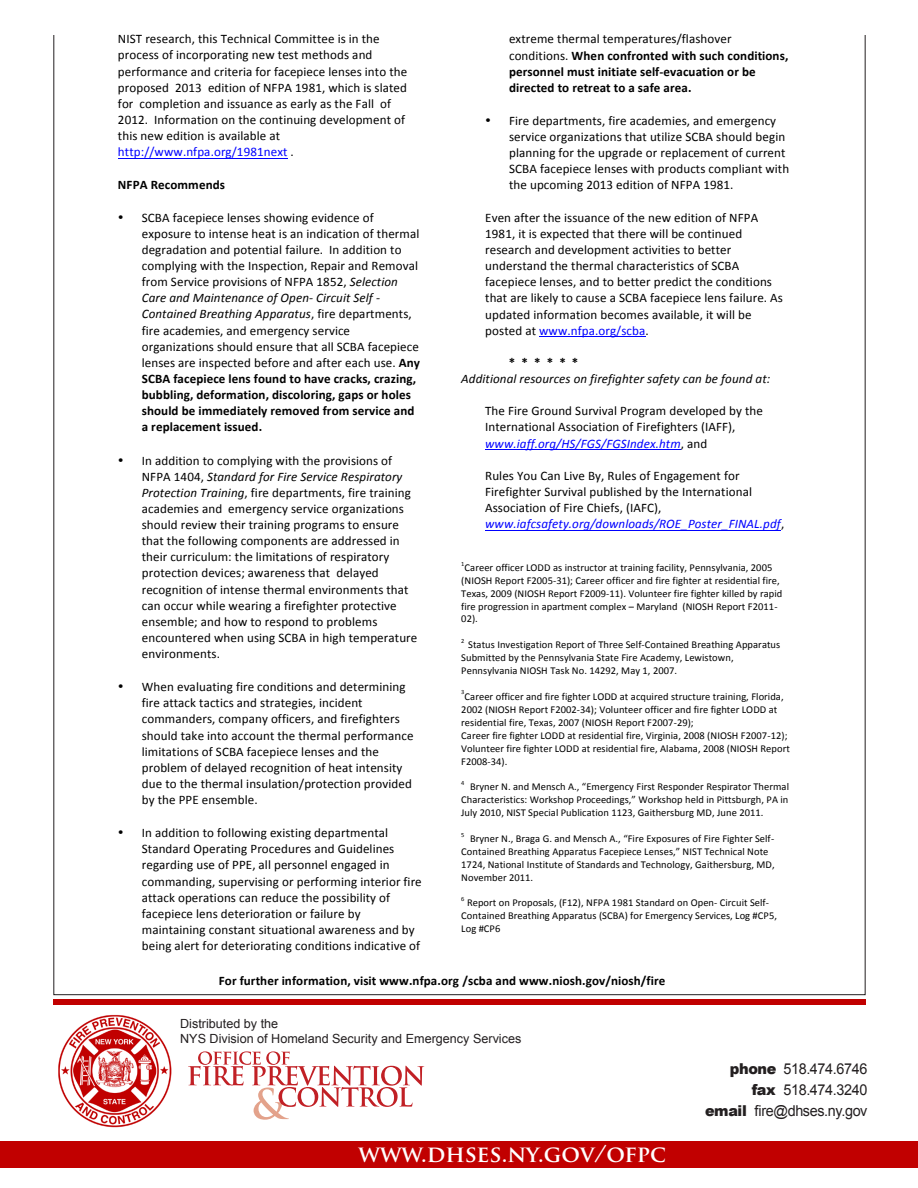
<style>
.page{position:relative;width:918px;height:1188px;background:#fff}
.page>*{position:absolute;margin:0;border:0;box-sizing:border-box;transform-origin:0 0}
.t1{font:700 22.5px "Trajan Pro";color:#fff}
.t2{font:15px/21px "Arial";letter-spacing:-.025em;color:#231f20;text-align:right;scale:.96 1}
.t3{font:13.05px/16px "Calibri";letter-spacing:.01em;color:#000}
.t4{font:700 13.05px/16.2px "Calibri";letter-spacing:.01em;color:#000}
.t5{font:italic 13.05px "Calibri";letter-spacing:.005em;color:#000}
.t6{font:12.6px/14.5px "Arial";color:#231f20}
.t7{font:10.5px/12.9px "Calibri";letter-spacing:.005em;color:#000}
.t8{font:6.3px "Calibri";color:#000}
.s1{color:#00f}
.s2{font-style:italic}
.s3{font-weight:700}
.s4{font-weight:400}
.s5{font-style:italic;color:#00f}
.s6{font-weight:900}
</style>
<div class="page">
<div style="left:53px;top:999px;width:813px;height:6px;background:#c10000"></div>
<div style="left:0;top:1142px;width:918px;height:26px;background:#c10000"></div>
<svg style="left:188px;top:1051px;width:236px;height:69px"></svg>
<img style="left:58px;top:1014px;width:114px;height:114px">
<hr style="left:118px;top:158px;width:169px;height:1px;background:#00f">
<hr style="left:539px;top:337px;width:106px;height:1px;background:#00f">
<hr style="left:485px;top:450px;width:196px;height:1px;background:#00f">
<hr style="left:485px;top:530px;width:296px;height:1px;background:#00f">
<p class="t3" style="left:118px;top:31px;width:291px">NIST research, this Technical Committee is in the process of incorporating new test methods and performance and criteria for facepiece lenses into the proposed 2013 edition of NFPA 1981, which is slated for completion and issuance as early as the Fall of 2012. Information on the continuing development of this new edition is available at <span class="s1">http://www.nfpa.org/1981next</span> .</p>
<p class="t4" style="left:118px;top:176px;width:109px">NFPA Recommends</p>
<p class="t3" style="left:142px;top:209px;width:280px;text-indent:-24px">• SCBA facepiece lenses showing evidence of exposure to intense heat is an indication of thermal degradation and potential failure. In addition to complying with the Inspection, Repair and Removal from Service provisions of NFPA 1852, <span class="s2">Selection Care and Maintenance of Open--‐ Circuit Self --‐ Contained Breathing Apparatus</span>, fire departments, fire academies, and emergency service organizations should ensure that all SCBA facepiece lenses are inspected before and after each use. <span class="s3">Any SCBA facepiece lens found to have cracks, crazing, bubbling, deformation, discoloring, gaps or holes should be immediately removed from service and a replacement issued.</span></p>
<p class="t3" style="left:142px;top:452px;width:277px;text-indent:-24px">• In addition to complying with the provisions of NFPA 1404, <span class="s2">Standard for Fire Service Respiratory Protection Training</span>, fire departments, fire training academies and emergency service organizations should review their training programs to ensure that the following components are addressed in their curriculum: the limitations of respiratory protection devices; awareness that delayed recognition of intense thermal environments that can occur while wearing a firefighter protective ensemble; and how to respond to problems encountered when using SCBA in high temperature environments.</p>
<p class="t3" style="left:142px;top:679px;width:273px;text-indent:-24px">• When evaluating fire conditions and determining fire attack tactics and strategies, incident commanders, company officers, and firefighters should take into account the thermal performance limitations of SCBA facepiece lenses and the problem of delayed recognition of heat intensity due to the thermal insulation/protection provided by the PPE ensemble.</p>
<p class="t3" style="left:142px;top:825px;width:281px;text-indent:-24px">• In addition to following existing departmental Standard Operating Procedures and Guidelines regarding use of PPE, all personnel engaged in commanding, supervising or performing interior fire attack operations can reduce the possibility of facepiece lens deterioration or failure by maintaining constant situational awareness and by being alert for deteriorating conditions indicative of</p>
<p class="t4" style="left:509px;top:31px;width:281px"><span class="s4">extreme thermal temperatures/flashover conditions.</span> When confronted with such conditions, personnel must initiate self--‐evacuation or be directed to retreat to a safe area.</p>
<p class="t3" style="left:509px;top:113px;width:282px;text-indent:-24px">• Fire departments, fire academies, and emergency service organizations that utilize SCBA should begin planning for the upgrade or replacement of current SCBA facepiece lenses with products compliant with the upcoming 2013 edition of NFPA 1981.</p>
<p class="t3" style="left:485px;top:209px;width:299px">Even after the issuance of the new edition of NFPA 1981, it is expected that there will be continued research and development activities to better understand the thermal characteristics of SCBA facepiece lenses, and to better predict the conditions that are likely to cause a SCBA facepiece lens failure. As updated information becomes available, it will be posted at <span class="s1">www.nfpa.org/scba</span>.</p>
<p class="t4" style="left:509px;top:354px;width:71px">* * * * * *</p>
<p class="t5" style="left:461px;top:370px;width:311px">Additional resources on firefighter safety can be found at:</p>
<p class="t3" style="left:485px;top:403px;width:279px">The Fire Ground Survival Program developed by the<br>International Association of Firefighters (IAFF), <span class="s5">www.iaff.org/HS/FGS/FGSIndex.htm</span>, and</p>
<p class="t3" style="left:485px;top:468px;width:301px">Rules You Can Live By, Rules of Engagement for Firefighter Survival published by the International Association of Fire Chiefs, (IAFC), <span class="s5">www.iafcsafety.org/downloads/ROE_Poster_FINAL.pdf</span>,</p>
<p class="t8" style="left:461px;top:560px;width:5px">1</p>
<p class="t7" style="left:461px;top:561px;width:323px;text-indent:3px">Career officer LODD as instructor at training facility, Pennsylvania, 2005 (NIOSH Report F2005--‐31); Career officer and fire fighter at residential fire, Texas, 2009 (NIOSH Report F2009--‐11). Volunteer fire fighter killed by rapid fire progression in apartment complex – Maryland (NIOSH Report F2011--‐ 02).</p>
<p class="t8" style="left:461px;top:637px;width:5px">2</p>
<p class="t7" style="left:461px;top:639px;width:321px;text-indent:7px">Status Investigation Report of Three Self--‐Contained Breathing Apparatus<br>Submitted by the Pennsylvania State Fire Academy, Lewistown,<br>Pennsylvania NIOSH Task No. 14292, May 1, 2007.</p>
<p class="t8" style="left:461px;top:688px;width:5px">3</p>
<p class="t7" style="left:461px;top:690px;width:330px;text-indent:3px">Career officer and fire fighter LODD at acquired structure training, Florida, 2002 (NIOSH Report F2002--‐34); Volunteer officer and fire fighter LODD at residential fire, Texas, 2007 (NIOSH Report F2007--‐29);<br>Career fire fighter LODD at residential fire, Virginia, 2008 (NIOSH F2007--‐12); Volunteer fire fighter LODD at residential fire, Alabama, 2008 (NIOSH Report F2008--‐34).</p>
<p class="t8" style="left:461px;top:779px;width:5px">4</p>
<p class="t7" style="left:461px;top:780px;width:329px;text-align:justify;text-indent:9px">Bryner N. and Mensch A., “Emergency First Responder Respirator Thermal Characteristics: Workshop Proceedings,” Workshop held in Pittsburgh, PA in July 2010, NIST Special Publication 1123, Gaithersburg MD, June 2011.</p>
<p class="t8" style="left:461px;top:831px;width:5px">5</p>
<p class="t7" style="left:461px;top:832px;width:315px;text-indent:9px">Bryner N., Braga G. and Mensch A., “Fire Exposures of Fire Fighter Self--‐ Contained Breathing Apparatus Facepiece Lenses,” NIST Technical Note 1724, National Institute of Standards and Technology, Gaithersburg, MD, November 2011.</p>
<p class="t8" style="left:461px;top:895px;width:5px">6</p>
<p class="t7" style="left:461px;top:896px;width:317px;text-indent:6px">Report on Proposals, (F12), NFPA 1981 Standard on Open--‐ Circuit Self--‐<br>Contained Breathing Apparatus (SCBA) for Emergency Services, Log #CP5,<br>Log #CP6</p>
<p class="t4" style="left:219px;top:972px;width:448px">For further information, visit www.nfpa.org /scba and www.niosh.gov/niosh/fire</p>
<p class="t6" style="left:180px;top:1016px;width:343px">Distributed by the<br>NYS Division of Homeland Security and Emergency Services</p>
<h1 class="t1" style="left:359px;top:1140px;width:309px">WWW.DHSES.NY.GOV/OFPC</h1>
<p class="t2" style="left:705px;top:1058px;width:171px"><span class="s6">phone</span> 518.474.6746 <span class="s6">fax</span> 518.474.3240<br><span class="s6">email</span> fire@dhses.ny.gov</p>
</div>
